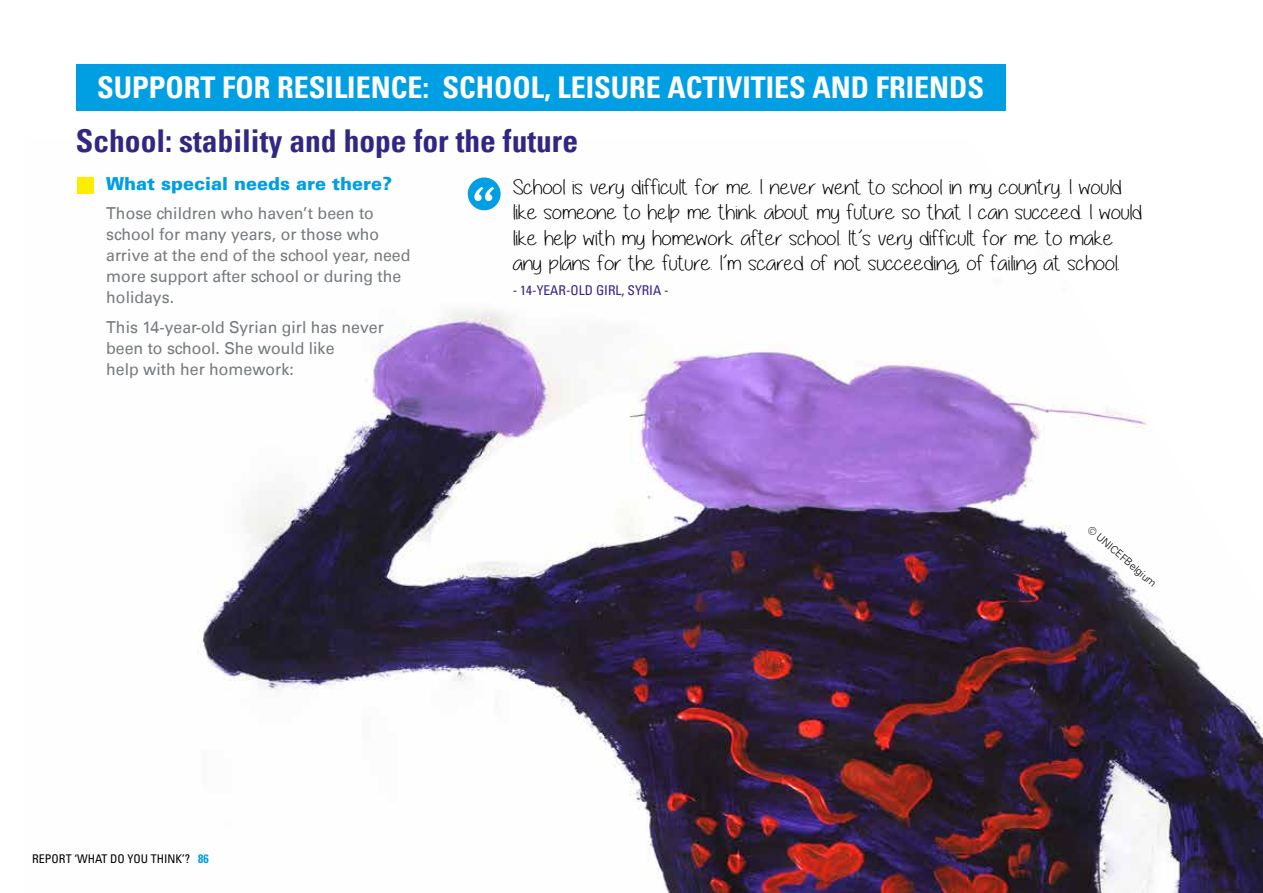
<style>
.page{position:relative;width:1263px;height:893px;background:#fff}
.page>*{position:absolute;margin:0;border:0;box-sizing:border-box;transform-origin:0 0}
.t1{font:700 condensed 31.5px "Univers LT Pro";color:#312783}
.t2{font:700 condensed 30px "Univers LT Pro";color:#fff}
.t3{font:21px/25.5px "Alittlesunshine";color:#000;scale:1.3 1}
.t4{font:900 18px "Univers LT Pro 75";color:#009fe3}
.t5{font:16.5px/21px "Univers LT";color:#757a7d;scale:.96 1}
.t6{font:condensed 13.5px "Univers LT Pro";color:#312783}
.t7{font:condensed 12px "Univers LT Pro";color:#000}
.t8{font:300 10.5px "Univers LT Pro 45";color:#000}
.s1{font-weight:700;color:#009fe3}
</style>
<div class="page">
<img style="left:77px;top:177px;width:1186px;height:716px">
<div style="left:468px;top:177px;width:33px;height:33px;background:#009fe3;border-radius:50%"></div>
<svg style="left:474px;top:187px;width:20px;height:14px"></svg>
<div style="left:76px;top:64px;width:929px;height:47px;background:#009fe3"></div>
<div style="left:78px;top:177px;width:16px;height:16px;background:#ffed00"></div>
<h2 class="t2" style="left:97px;top:69px;width:888px">SUPPORT FOR RESILIENCE: SCHOOL, LEISURE ACTIVITIES AND FRIENDS</h2>
<h1 class="t1" style="left:76px;top:121px;width:504px">School: stability and hope for the future</h1>
<p class="t4" style="left:106px;top:171px;width:287px">What special needs are there?</p>
<p class="t5" style="left:106px;top:203px;width:318px">Those children who haven’t been to school for many years, or those who arrive at the end of the school year, need more support after school or during the holidays.</p>
<p class="t5" style="left:106px;top:317px;width:291px">This 14-year-old Syrian girl has never been to school. She would like<br>help with her homework:</p>
<p class="t3" style="left:513px;top:174px;width:485px">School is very difficult for me. I never went to school in my country. I would like someone to help me think about my future so that I can succeed. I would like help with my homework after school. It’s very difficult for me to make any plans for the future. I’m scared of not succeeding, of failing at school.</p>
<p class="t6" style="left:513px;top:282px;width:157px">- 14-YEAR-OLD GIRL, SYRIA -</p>
<p class="t8" style="left:1094px;top:522px;width:88px;rotate:41deg">© UNICEFBelgium</p>
<p class="t7" style="left:32px;top:851px;width:178px">REPORT ‘WHAT DO YOU THINK’? <span class="s1">86</span></p>
</div>
